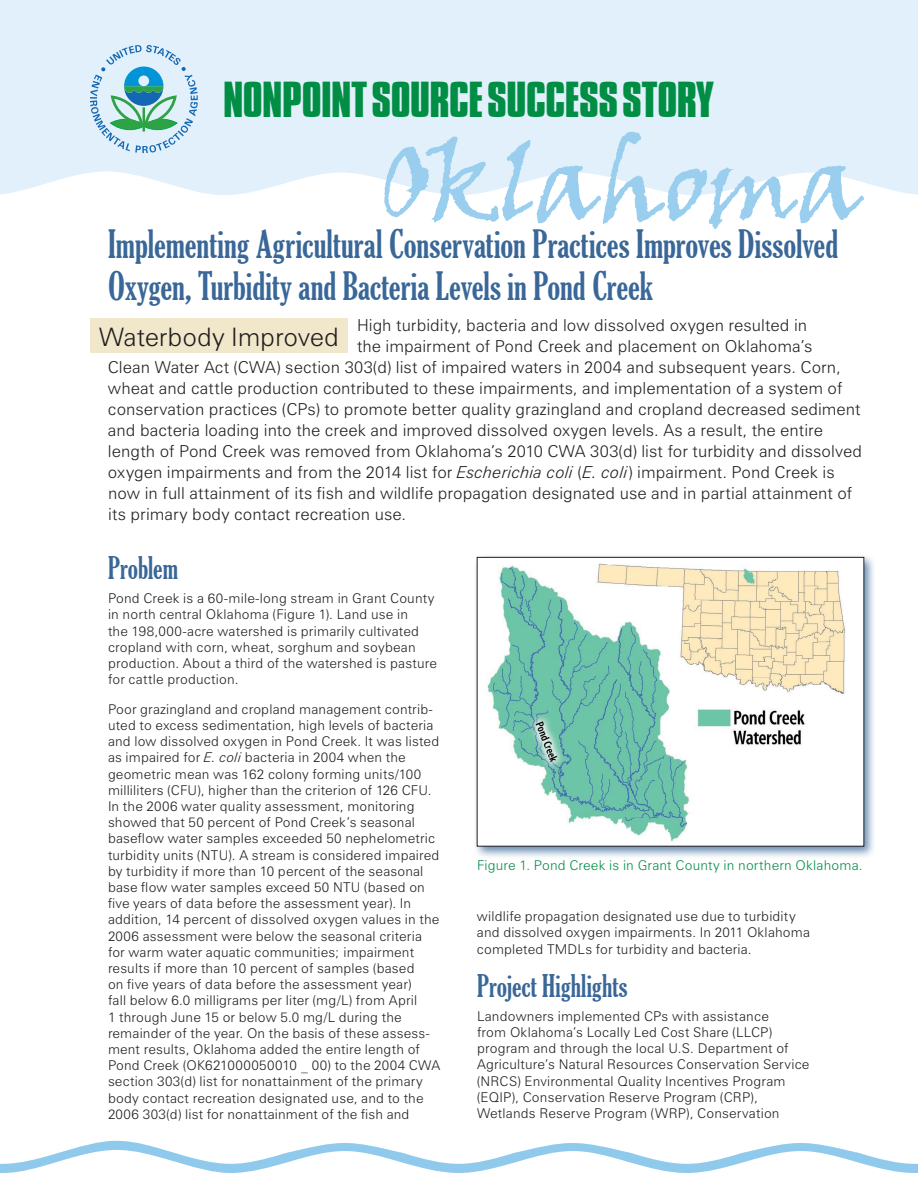
<style>
.page{position:relative;width:918px;height:1188px;background:#fff}
.page>*{position:absolute;margin:0;border:0;box-sizing:border-box;transform-origin:0 0}
.title_state_name{font:105px "Viner Hand ITC";letter-spacing:-.025em;color:#99ceee}
.title_line_2{font:700 43.5px "Compacta BT";letter-spacing:-.01em;color:#008e45}
.title_story{font:extra-condensed 37.5px/42px "Gloucester";color:#396798}
.subhead_1{font:extra-condensed 30px "Gloucester";color:#396798}
.title_restored{font:300 25.5px "Zurich BT";letter-spacing:-.005em;color:#231f20}
.body_text_intro{font:300 16.5px "Zurich BT";letter-spacing:.005em;color:#231f20}
.body_text{font:300 13.5px/16.2px "Zurich BT";letter-spacing:.01em;color:#231f20}
.t1{font:300 13.5px "Zurich BT";letter-spacing:.015em;color:#008e45}
.s1{font-style:italic}
</style>
<div class="page">
<svg style="left:0;top:1141px;width:918px;height:32px"></svg>
<div style="left:0;top:0;width:918px;height:195px;background:#e1f0fa"></div>
<svg style="left:90px;top:45px;width:108px;height:108px;background:#add5dd"></svg>
<div style="left:90px;top:319px;width:258px;height:34px;background:#f1e8cc"></div>
<div style="left:473px;top:553px;width:404px;height:306px;background:#396798;opacity:.75"></div>
<div style="left:477px;top:557px;width:387px;height:289px;background:#fff"></div>
<img style="left:487px;top:563px;width:358px;height:279px">
<h1 class="title_line_2" style="left:223px;top:73px;width:492px">NONPOINT SOURCESUCCESS STORY</h1>
<h1 class="title_state_name" style="left:381px;top:118px;width:485px">Oklahoma</h1>
<h1 class="title_story" style="left:108px;top:224px;width:732px">Implementing Agricultural Conservation Practices Improves Dissolved<br>Oxygen, Turbidity and Bacteria Levels in Pond Creek</h1>
<h2 class="title_restored" style="left:99px;top:321px;width:241px">Waterbody Improved</h2>
<p class="body_text_intro" style="left:357px;top:315px;width:452px">High turbidity, bacteria and low dissolved oxygen resulted in</p>
<p class="body_text_intro" style="left:357px;top:336px;width:457px">the impairment of Pond Creek and placement on Oklahoma’s</p>
<p class="body_text_intro" style="left:108px;top:357px;width:734px">Clean Water Act (CWA) section 303(d) list of impaired waters in 2004 and subsequent years. Corn,</p>
<p class="body_text_intro" style="left:108px;top:378px;width:736px">wheat and cattle production contributed to these impairments, and implementation of a system of</p>
<p class="body_text_intro" style="left:108px;top:399px;width:754px">conservation practices (CPs) to promote better quality grazingland and cropland decreased sediment</p>
<p class="body_text_intro" style="left:108px;top:420px;width:716px">and bacteria loading into the creek and improved dissolved oxygen levels. As a result, the entire</p>
<p class="body_text_intro" style="left:108px;top:441px;width:756px">length of Pond Creek was removed from Oklahoma’s 2010 CWA 303(d) list for turbidity and dissolved</p>
<p class="body_text_intro" style="left:108px;top:462px;width:728px">oxygen impairments and from the 2014 list for <span class="s1">Escherichia coli</span> (<span class="s1">E. coli</span>) impairment. Pond Creek is</p>
<p class="body_text_intro" style="left:108px;top:484px;width:746px">now in full attainment of its fish and wildlife propagation designated use and in partial attainment of</p>
<p class="body_text_intro" style="left:108px;top:505px;width:300px">its primary body contact recreation use.</p>
<h2 class="subhead_1" style="left:108px;top:551px;width:72px">Problem</h2>
<p class="body_text" style="left:108px;top:590px;width:330px">Pond Creek is a 60-mile-long stream in Grant County in north central Oklahoma (Figure 1). Land use in<br>the 198,000-acre watershed is primarily cultivated cropland with corn, wheat, sorghum and soybean production. About a third of the watershed is pasture for cattle production.</p>
<p class="body_text" style="left:108px;top:701px;width:334px">Poor grazingland and cropland management contrib&shy;uted to excess sedimentation, high levels of bacteria and low dissolved oxygen in Pond Creek. It was listed as impaired for <span class="s1">E. coli</span> bacteria in 2004 when the geometric mean was 162 colony forming units/100 milliliters (CFU), higher than the criterion of 126 CFU.<br>In the 2006 water quality assessment, monitoring showed that 50 percent of Pond Creek’s seasonal baseflow water samples exceeded 50 nephelometric turbidity units (NTU). A stream is considered impaired by turbidity if more than 10 percent of the seasonal base flow water samples exceed 50 NTU (based on five years of data before the assessment year). In addition, 14 percent of dissolved oxygen values in the 2006 assessment were below the seasonal criteria for warm water aquatic communities; impairment results if more than 10 percent of samples (based<br>on five years of data before the assessment year)<br>fall below 6.0 milligrams per liter (mg/L) from April<br>1 through June 15 or below 5.0 mg/L during the remainder of the year. On the basis of these assess&shy;ment results, Oklahoma added the entire length of Pond Creek (OK621000050010 _ 00) to the 2004 CWA section 303(d) list for nonattainment of the primary body contact recreation designated use, and to the 2006 303(d) list for nonattainment of the fish and</p>
<p class="t1" style="left:477px;top:857px;width:387px">Figure 1. Pond Creek is in Grant County in northern Oklahoma.</p>
<p class="body_text" style="left:477px;top:908px;width:335px">wildlife propagation designated use due to turbidity and dissolved oxygen impairments. In 2011 Oklahoma completed TMDLs for turbidity and bacteria.</p>
<h2 class="subhead_1" style="left:477px;top:969px;width:152px">Project Highlights</h2>
<p class="body_text" style="left:477px;top:1008px;width:334px">Landowners implemented CPs with assistance<br>from Oklahoma’s Locally Led Cost Share (LLCP) program and through the local U.S. Department of Agriculture’s Natural Resources Conservation Service (NRCS) Environmental Quality Incentives Program (EQIP), Conservation Reserve Program (CRP), Wetlands Reserve Program (WRP), Conservation</p>
</div>
